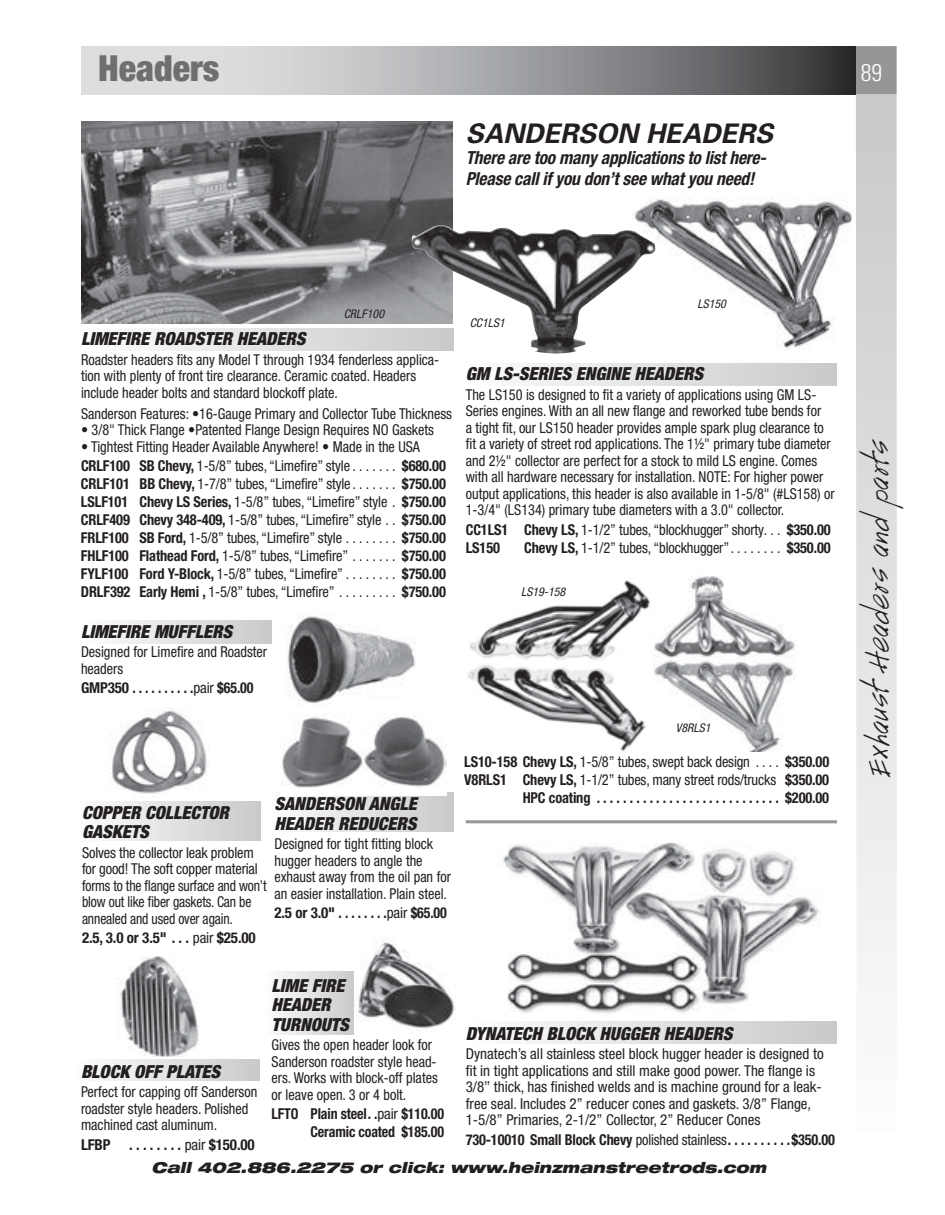
<style>
.page{position:relative;width:945px;height:1215px;background:#fff}
.page>*{position:absolute;margin:0;border:0;box-sizing:border-box;transform-origin:0 0}
.t1{font:900 condensed 36px "Helvetica Neue";color:#6d6f71}
.t2{font:30px "Handwriting";color:#231f20}
.t3{font:italic 700 27px "Univers";color:#231f20}
.t4{font:300 condensed 24px "Univers";color:#fff}
.t5{font:italic 900 condensed 18px/19.5px "Helvetica Neue";color:#231f20}
.t6{font:italic 700 condensed 18px/21px "Helvetica Neue";letter-spacing:-.01em;color:#231f20}
.t7{font:condensed 15px/16.5px "Helvetica Neue";color:#231f20;scale:.95 1}
.t8{font:condensed 15px/18px "Helvetica Neue";color:#231f20;scale:.96 1}
.t9{font:condensed 15px/16.5px "Helvetica Neue";color:#231f20}
.t10{font:700 condensed 15px/18px "Helvetica Neue";letter-spacing:-.01em;color:#231f20;text-align:right;scale:.96 1}
.t11{font:700 condensed 15px "Helvetica Neue";letter-spacing:-.01em;color:#231f20}
.t12{font:700 condensed 15px "Helvetica Neue";letter-spacing:-.01em;color:#231f20;scale:.95 1}
.t13{font:italic 900 expanded 15px "Helvetica Neue";color:#231f20}
.t14{font:700 condensed 15px/18px "Helvetica Neue";letter-spacing:-.01em;color:#231f20;text-align:right;scale:.93 1}
.t15{font:italic condensed 12px "Helvetica Neue";color:#231f20}
.s1{font-weight:700}
.s2{font-weight:400}
</style>
<div class="page">
<img style="left:633px;top:199px;width:219px;height:151px">
<svg style="left:296px;top:793px;width:157px;height:39px"></svg>
<div style="left:75px;top:802px;width:186px;height:39px;background:linear-gradient(to right,#fdfdfe,#c8cacc)"></div>
<div style="left:74px;top:1059px;width:186px;height:22px;background:linear-gradient(to right,#fdfdfe,#c8cacc)"></div>
<svg style="left:138px;top:328px;width:274px;height:22px;background:#e1e2e3"></svg>
<div style="left:463px;top:363px;width:374px;height:22px;background:linear-gradient(to right,#fdfefe,#c8c9cb)"></div>
<div style="left:856px;top:46px;width:41px;height:49px;background:#949698"></div>
<svg style="left:81px;top:46px;width:775px;height:48px;background:#a0a1a3"></svg>
<svg style="left:856px;top:94px;width:41px;height:893px;background:#dedfe0"></svg>
<img style="left:468px;top:580px;width:182px;height:172px">
<img style="left:652px;top:576px;width:143px;height:176px">
<img style="left:81px;top:122px;width:371px;height:201px">
<img style="left:412px;top:225px;width:243px;height:129px">
<img style="left:117px;top:956px;width:82px;height:101px">
<img style="left:110px;top:708px;width:97px;height:86px">
<img style="left:282px;top:716px;width:164px;height:79px">
<img style="left:287px;top:615px;width:128px;height:90px">
<img style="left:503px;top:842px;width:317px;height:180px">
<div style="left:264px;top:971px;width:91px;height:64px;background:linear-gradient(to right,#fdfefe,#c8cacb)"></div>
<img style="left:357px;top:939px;width:98px;height:89px">
<div style="left:466px;top:1022px;width:371px;height:21px;background:linear-gradient(to right,#fdfefe,#c8c9cb)"></div>
<hr style="left:466px;top:820px;width:371px;height:3px;background:#949698">
<div style="left:86px;top:620px;width:186px;height:24px;background:linear-gradient(to right,#fdfdfe,#c8cacc)"></div>
<h1 class="t1" style="left:98px;top:46px;width:123px">Headers</h1>
<h3 class="t4" style="left:861px;top:58px;width:23px">89</h3>
<h3 class="t3" style="left:466px;top:117px;width:309px">SANDERSON HEADERS</h3>
<p class="t6" style="left:466px;top:147px;width:302px">There are too many applications to list here-<br>Please call if you don’t see what you need!</p>
<p class="t15" style="left:344px;top:307px;width:42px">CRLF100</p>
<p class="t5" style="left:81px;top:329px;width:226px">LIMEFIRE ROADSTER HEADERS</p>
<p class="t7" style="left:81px;top:351px;width:379px">Roadster headers fits any Model T through 1934 fenderless applica&shy;tion with plenty of front tire clearance. Ceramic coated. Headers include header bolts and standard blockoff plate.</p>
<p class="t7" style="left:81px;top:405px;width:392px">Sanderson Features: •16-Gauge Primary and Collector Tube Thickness</p>
<p class="t7" style="left:81px;top:422px;width:373px">• 3/8" Thick Flange •Patented Flange Design Requires NO Gaskets</p>
<p class="t7" style="left:81px;top:437px;width:358px;line-height:19.5px">• Tightest Fitting Header Available Anywhere! • Made in the USA<br><span class="s1">CRLF100 SB Chevy,</span> 1-5/8” tubes, “Limefire” style........</p>
<p class="t10" style="left:402px;top:457px;width:47px">$680.00</p>
<p class="t8" style="left:81px;top:475px;width:382px;text-align:justify;text-indent:321px"><span class="s1">$750.00<br>LSLF101 Chevy LS Series,</span> 1-5/8” tubes, “Limefire” style.. <span class="s1">$750.00<br>CRLF409 Chevy 348-409,</span> 1-5/8” tubes, “Limefire” style... <span class="s1">$750.00<br>FRLF100 SB Ford,</span> 1-5/8” tubes, “Limefire” style.........</p>
<p class="t8" style="left:81px;top:475px;width:285px"><span class="s1">CRLF101 BB Chevy,</span> 1-7/8” tubes, “Limefire” style........</p>
<p class="t10" style="left:402px;top:529px;width:47px">$750.00</p>
<p class="t8" style="left:81px;top:547px;width:284px"><span class="s1">FHLF100 Flathead Ford,</span> 1-5/8” tubes, “Limefire”........</p>
<p class="t10" style="left:402px;top:547px;width:47px">$750.00</p>
<p class="t8" style="left:81px;top:565px;width:277px"><span class="s1">FYLF100 Ford Y-Block,</span> 1-5/8” tubes, “Limefire”.........</p>
<p class="t10" style="left:402px;top:565px;width:47px">$750.00</p>
<p class="t8" style="left:81px;top:583px;width:270px"><span class="s1">DRLF392 Early Hemi ,</span> 1-5/8” tubes, “Limefire”..........</p>
<p class="t10" style="left:402px;top:583px;width:47px">$750.00</p>
<p class="t5" style="left:81px;top:621px;width:153px">LIMEFIRE MUFFLERS</p>
<p class="t7" style="left:81px;top:644px;width:197px">Designed for Limefire and Roadster headers</p>
<p class="t11" style="left:81px;top:679px;width:174px">GMP350 . . . . . . . . . <span class="s2">pair</span> $65.00</p>
<p class="t5" style="left:82px;top:802px;width:148px">COPPER COLLECTOR<br>GASKETS</p>
<p class="t8" style="left:82px;top:844px;width:194px;line-height:16.5px">Solves the collector leak problem for good! The soft copper material forms to the flange surface and won’t blow out like fiber gaskets. Can be annealed and used over again.</p>
<p class="t11" style="left:82px;top:929px;width:175px">2.5, 3.0 or 3.5" . . . <span class="s2">pair</span> $25.00</p>
<p class="t5" style="left:274px;top:794px;width:144px">SANDERSON ANGLE<br>HEADER REDUCERS</p>
<p class="t7" style="left:274px;top:836px;width:187px">Designed for tight fitting block hugger headers to angle the exhaust away from the oil pan for an easier installation. Plain steel.</p>
<p class="t11" style="left:274px;top:904px;width:174px">2.5 or 3.0" . . . . . . . <span class="s2">pair</span> $65.00</p>
<p class="t15" style="left:470px;top:316px;width:37px">CC1LS1</p>
<p class="t15" style="left:697px;top:297px;width:30px">LS150</p>
<p class="t5" style="left:466px;top:364px;width:239px">GM LS-SERIES ENGINE HEADERS</p>
<p class="t7" style="left:466px;top:386px;width:390px">The LS150 is designed to fit a variety of applications using GM LS-Series engines. With an all new flange and reworked tube bends for<br>a tight fit, our LS150 header provides ample spark plug clearance to fit a variety of street rod applications. The 1½" primary tube diameter and 2½" collector are perfect for a stock to mild LS engine. Comes with all hardware necessary for installation. NOTE: For higher power output applications, this header is also available in 1-5/8" (#LS158) or 1-3/4" (LS134) primary tube diameters with a 3.0" collector.</p>
<p class="t8" style="left:466px;top:520px;width:382px"><span class="s1">CC1LS1 Chevy LS,</span> 1-1/2” tubes, “blockhugger” shorty. . . <span class="s1">$350.00<br>LS150</span></p>
<p class="t8" style="left:524px;top:538px;width:217px"><span class="s1">Chevy LS,</span> 1-1/2” tubes, “blockhugger”.........</p>
<p class="t10" style="left:787px;top:538px;width:47px">$350.00</p>
<p class="t15" style="left:521px;top:585px;width:46px">LS19-158</p>
<p class="t15" style="left:676px;top:721px;width:36px">V8RLS1</p>
<p class="t10" style="left:464px;top:753px;width:382px">$350.00<br>V8RLS1 Chevy LS, <span class="s2">1-1/2” tubes, many street rods/trucks</span> $350.00<br>HPC coating . . . . . . . . . . . . . . . . . . . . . . . . . . . . $200.00</p>
<p class="t8" style="left:464px;top:753px;width:305px"><span class="s1">LS10-158 Chevy LS,</span> 1-5/8” tubes, swept back design .....</p>
<p class="t5" style="left:81px;top:1061px;width:141px">BLOCK OFF PLATES</p>
<p class="t7" style="left:81px;top:1083px;width:187px">Perfect for capping off Sanderson roadster style headers. Polished machined cast aluminum.</p>
<p class="t11" style="left:81px;top:1135px;width:175px">LFBP . . . . . . . . <span class="s2">pair</span> $150.00</p>
<p class="t5" style="left:272px;top:976px;width:79px">LIME FIRE<br>HEADER<br>TURNOUTS</p>
<p class="t7" style="left:272px;top:1037px;width:177px">Gives the open header look for<br>Sanderson roadster style head&shy;ers. Works with block-off plates or leave open. 3 or 4 bolt.</p>
<p class="t14" style="left:272px;top:1105px;width:187px">LFTO Plain steel . <span class="s2">pair</span> $110.00<br>Ceramic coated $185.00</p>
<p class="t5" style="left:466px;top:1024px;width:268px">DYNATECH BLOCK HUGGER HEADERS</p>
<p class="t9" style="left:466px;top:1046px;width:359px">Dynatech’s all stainless steel block hugger header is designed to fit in tight applications and still make good power. The flange is 3/8’’ thick, has finished welds and is machine ground for a leak&shy;free seal. Includes 2’’ reducer cones and gaskets. 3/8’’ Flange, 1-5/8’’ Primaries, 2-1/2’’ Collector, 2’’ Reducer Cones</p>
<p class="t12" style="left:466px;top:1131px;width:390px">730-10010 Small Block Chevy <span class="s2">polished stainless</span> . . . . . . . . . $350.00</p>
<p class="t13" style="left:152px;top:1158px;width:616px">Call 402.886.2275 or click: www.heinzmanstreetrods.com</p>
<h2 class="t2" style="left:861px;top:776px;width:339px;rotate:-90deg">Exhaust Headers and parts</h2>
</div>
